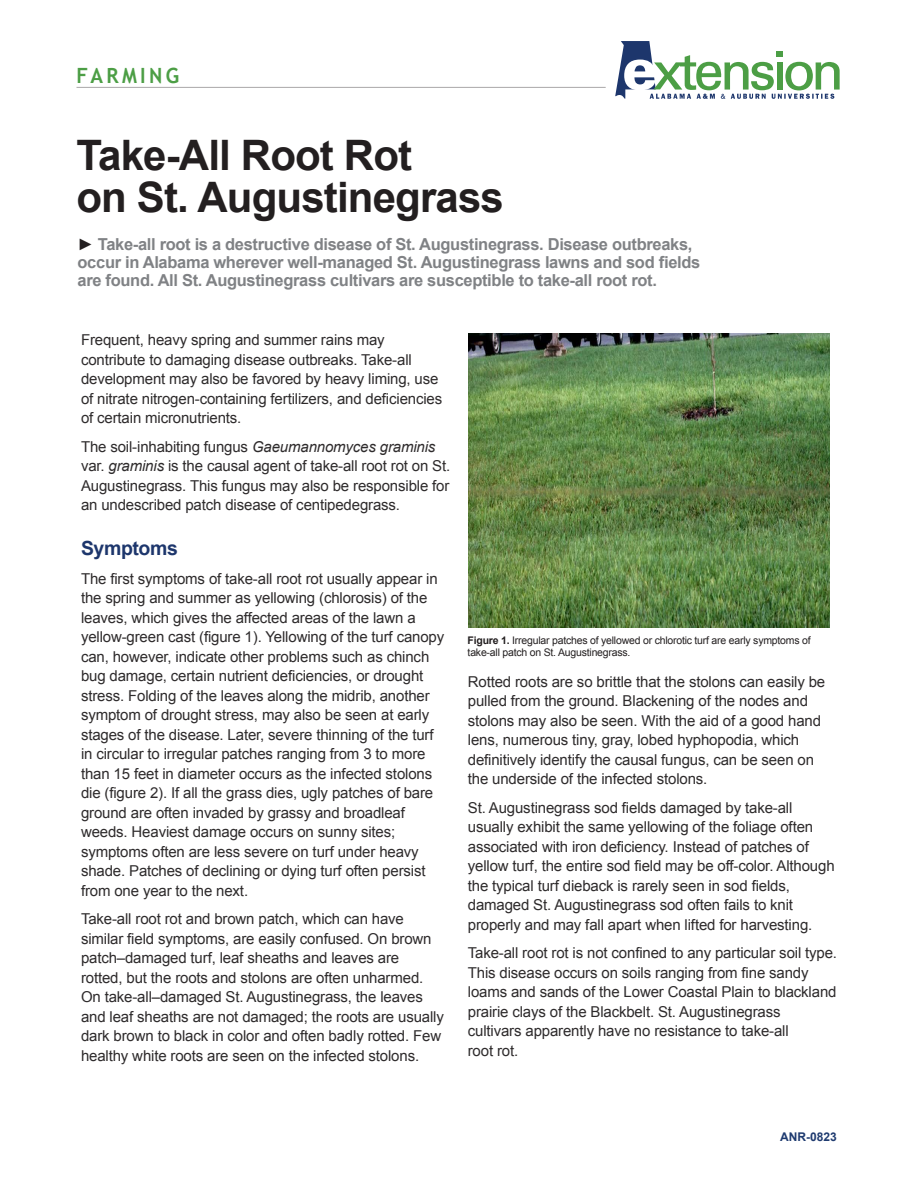
<style>
.page{position:relative;width:918px;height:1188px;background:#fff}
.page>*{position:absolute;margin:0;border:0;box-sizing:border-box;transform-origin:0 0}
.t1{font:700 42px/42px "Arial";letter-spacing:-.02em;color:#231f20}
.t2{font:700 21px "Trebuchet MS";letter-spacing:.17em;color:#4c9e45;scale:.95 1}
.t3{font:700 19.5px "Arial";letter-spacing:-.02em;color:#1d366c}
.t4{font:700 16.5px/18px "Arial";letter-spacing:-.02em;color:#808285}
.t5{font:15px/19.5px "Arial";letter-spacing:-.01em;color:#2e2b2c}
.t6{font:700 12px "Arial";color:#1f3b70}
.t7{font:10.5px/12px "Arial";letter-spacing:-.02em;color:#231f20}
.s1{color:#231f20}
.s2{font-style:italic}
.s3{font-weight:700}
</style>
<div class="page">
<svg style="left:615px;top:41px;width:225px;height:58px"></svg>
<hr style="left:76px;top:87px;width:530px;height:1px;background:#231f20">
<img style="left:468px;top:334px;width:361px;height:294px">
<h2 class="t2" style="left:76px;top:62px;width:110px">FARMING</h2>
<h1 class="t1" style="left:76px;top:135px;width:429px">Take-All Root Rot<br>on St. Augustinegrass</h1>
<p class="t4" style="left:78px;top:235px;width:624px"><span class="s1">►</span> Take-all root is a destructive disease of St. Augustinegrass. Disease outbreaks, occur in Alabama wherever well-managed St. Augustinegrass lawns and sod fields are found. All St. Augustinegrass cultivars are susceptible to take-all root rot.</p>
<p class="t5" style="left:81px;top:330px;width:363px">Frequent, heavy spring and summer rains may contribute to damaging disease outbreaks. Take-all development may also be favored by heavy liming, use of nitrate nitrogen-containing fertilizers, and deficiencies of certain micronutrients.</p>
<p class="t5" style="left:81px;top:437px;width:371px">The soil-inhabiting fungus <span class="s2">Gaeumannomyces graminis </span>var. <span class="s2">graminis</span> is the causal agent of take-all root rot on St.<br>Augustinegrass. This fungus may also be responsible for an undescribed patch disease of centipedegrass.</p>
<h3 class="t3" style="left:81px;top:536px;width:98px">Symptoms</h3>
<p class="t5" style="left:81px;top:569px;width:365px">The first symptoms of take-all root rot usually appear in the spring and summer as yellowing (chlorosis) of the leaves, which gives the affected areas of the lawn a yellow-green cast (figure 1). Yellowing of the turf canopy can, however, indicate other problems such as chinch bug damage, certain nutrient deficiencies, or drought stress. Folding of the leaves along the midrib, another symptom of drought stress, may also be seen at early stages of the disease. Later, severe thinning of the turf in circular to irregular patches ranging from 3 to more than 15 feet in diameter occurs as the infected stolons die (figure 2). If all the grass dies, ugly patches of bare ground are often invaded by grassy and broadleaf weeds. Heaviest damage occurs on sunny sites; symptoms often are less severe on turf under heavy shade. Patches of declining or dying turf often persist from one year to the next.</p>
<p class="t5" style="left:81px;top:909px;width:364px">Take-all root rot and brown patch, which can have similar field symptoms, are easily confused. On brown patch–damaged turf, leaf sheaths and leaves are rotted, but the roots and stolons are often unharmed.<br>On take-all–damaged St. Augustinegrass, the leaves and leaf sheaths are not damaged; the roots are usually dark brown to black in color and often badly rotted. Few healthy white roots are seen on the infected stolons.</p>
<p class="t7" style="left:468px;top:634px;width:345px"><span class="s3">Figure 1.</span> Irregular patches of yellowed or chlorotic turf are early symptoms of take-all patch on St. Augustinegrass.</p>
<p class="t5" style="left:468px;top:672px;width:359px">Rotted roots are so brittle that the stolons can easily be pulled from the ground. Blackening of the nodes and stolons may also be seen. With the aid of a good hand lens, numerous tiny, gray, lobed hyphopodia, which definitively identify the causal fungus, can be seen on the underside of the infected stolons.</p>
<p class="t5" style="left:468px;top:798px;width:368px">St. Augustinegrass sod fields damaged by take-all usually exhibit the same yellowing of the foliage often associated with iron deficiency. Instead of patches of yellow turf, the entire sod field may be off-color. Although the typical turf dieback is rarely seen in sod fields, damaged St. Augustinegrass sod often fails to knit properly and may fall apart when lifted for harvesting.</p>
<p class="t5" style="left:468px;top:943px;width:371px">Take-all root rot is not confined to any particular soil type.<br>This disease occurs on soils ranging from fine sandy loams and sands of the Lower Coastal Plain to blackland prairie clays of the Blackbelt. St. Augustinegrass cultivars apparently have no resistance to take-all<br>root rot.</p>
<p class="t6" style="left:780px;top:1129px;width:58px">ANR-0823</p>
</div>
